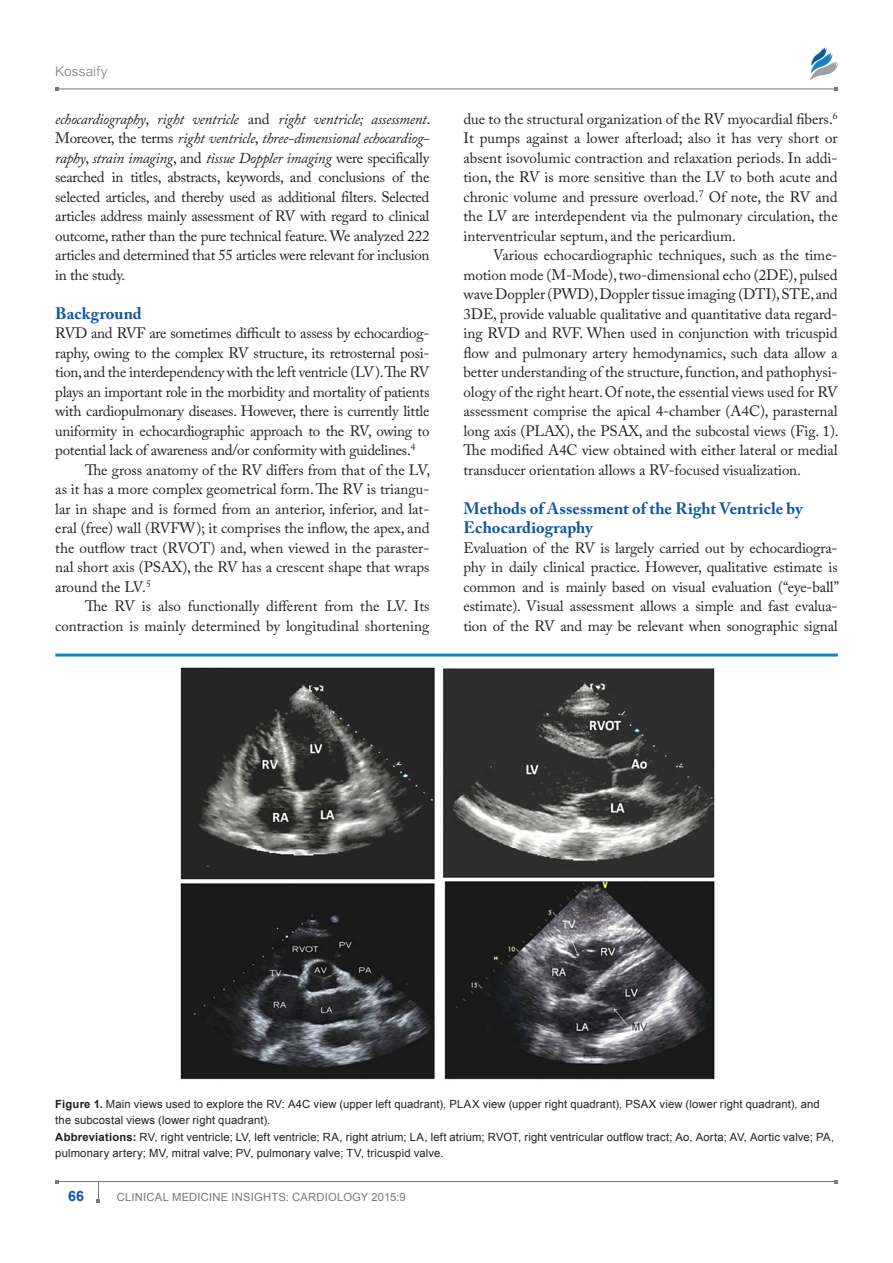
<style>
.page{position:relative;width:893px;height:1263px;background:#fff}
.page>*{position:absolute;margin:0;border:0;box-sizing:border-box;transform-origin:0 0}
.t1{font:700 16.5px/19.5px "Adobe Caslon Pro";color:#1055a4}
.Tx{font:15px/19.5px "Adobe Caslon Pro";color:#231f20;text-align:justify}
.TxF{font:15px/19.5px "Adobe Caslon Pro";letter-spacing:-.02em;color:#231f20;text-align:justify}
.RunF-folio{font:700 14.25px "Arial";color:#1055a4}
.RunH{font:300 13.5px "Arial MT Std";letter-spacing:.01em;color:#76787b}
.FigC{font:11.25px/16.5px "Arial";letter-spacing:.015em;color:#231f20}
.RunF{font:11.25px "Arial";letter-spacing:.015em;color:#76787b}
.s1{font-style:italic}
.s2{font-weight:700}
</style>
<div class="page">
<hr style="left:57px;top:89px;width:779px;height:1px;background:#76787b">
<hr style="left:57px;top:1181px;width:779px;height:1px;background:#76787b">
<img style="left:810px;top:47px;width:29px;height:33px">
<svg style="left:97px;top:1182px;width:3px;height:20px"></svg>
<hr style="left:55px;top:653px;width:783px;height:3px;background:#1582c5">
<img style="left:180px;top:668px;width:535px;height:412px">
<p class="RunH" style="left:55px;top:63px;width:54px">Kossaify</p>
<p class="TxF" style="left:55px;top:109px;width:377px"><span class="s1">echocardiography</span>, <span class="s1">right ventricle</span> and <span class="s1">right ventricle; assessment</span>.<br>Moreover, the terms <span class="s1">right ventricle</span>, <span class="s1">three-dimensional echocardiog&shy;raphy</span>, <span class="s1">strain imaging</span>, and <span class="s1">tissue Doppler imaging</span> were specifically searched in titles, abstracts, keywords, and conclusions of the selected articles, and thereby used as additional filters. Selected articles address mainly assessment of RV with regard to clinical outcome, rather than the pure technical feature. We analyzed 222 articles and determined that 55 articles were relevant for inclusion in the study.</p>
<h1 class="t1" style="left:55px;top:303px;width:88px">Background</h1>
<p class="TxF" style="left:55px;top:323px;width:376px">RVD and RVF are sometimes difficult to assess by echocardiog&shy;raphy, owing to the complex RV structure, its retrosternal posi&shy;tion, and the interdependency with the left ventricle (LV).The RV plays an important role in the morbidity and mortality of patients with cardiopulmonary diseases. However, there is currently little uniformity in echocardiographic approach to the RV, owing to potential lack of awareness and/or conformity with guidelines.<sup>4</sup></p>
<p class="Tx" style="left:55px;top:460px;width:377px;text-indent:30px">The gross anatomy of the RV differs from that of the LV, as it has a more complex geometrical form. The RV is triangu&shy;lar in shape and is formed from an anterior, inferior, and lat&shy;eral (free) wall (RVFW); it comprises the inflow, the apex, and the outflow tract (RVOT) and, when viewed in the paraster&shy;nal short axis (PSAX), the RV has a crescent shape that wraps around the LV.<sup>5</sup></p>
<p class="Tx" style="left:55px;top:596px;width:376px;text-align:right">The RV is also functionally different from the LV. Its contraction is mainly determined by longitudinal shortening</p>
<p class="Tx" style="left:463px;top:109px;width:376px">due to the structural organization of the RV myocardial fibers.<sup>6<br></sup>It pumps against a lower afterload; also it has very short or absent isovolumic contraction and relaxation periods. In addi&shy;tion, the RV is more sensitive than the LV to both acute and chronic volume and pressure overload.<sup>7</sup> Of note, the RV and the LV are interdependent via the pulmonary circulation, the interventricular septum, and the pericardium.</p>
<p class="Tx" style="left:463px;top:245px;width:377px;text-indent:30px">Various echocardiographic techniques, such as the time&shy;motion mode (M-Mode), two-dimensional echo (2DE), pulsed wave Doppler (PWD), Doppler tissue imaging (DTI), STE, and 3DE, provide valuable qualitative and quantitative data regard&shy;ing RVD and RVF. When used in conjunction with tricuspid flow and pulmonary artery hemodynamics, such data allow a better understanding of the structure, function, and pathophysi&shy;ology of the right heart. Of note, the essential views used for RV assessment comprise the apical 4-chamber (A4C), parasternal long axis (PLAX), the PSAX, and the subcostal views (Fig. 1).<br>The modified A4C view obtained with either lateral or medial transducer orientation allows a RV-focused visualization.</p>
<h1 class="t1" style="left:463px;top:498px;width:341px">Methods of Assessment of the Right Ventricle by<br>Echocardiography</h1>
<p class="TxF" style="left:463px;top:538px;width:377px">Evaluation of the RV is largely carried out by echocardiogra&shy;phy in daily clinical practice. However, qualitative estimate is common and is mainly based on visual evaluation (“eye-ball” estimate). Visual assessment allows a simple and fast evalua&shy;tion of the RV and may be relevant when sonographic signal</p>
<p class="FigC" style="left:55px;top:1096px;width:766px"><span class="s2">Figure 1.</span> Main views used to explore the RV: A4C view (upper left quadrant), PLAX view (upper right quadrant), PSAX view (lower right quadrant), and the subcostal views (lower right quadrant).</p>
<p class="FigC" style="left:55px;top:1129px;width:780px"><span class="s2">Abbreviations:</span> RV, right ventricle; LV, left ventricle; RA, right atrium; LA, left atrium; RVOT, right ventricular outflow tract; Ao, Aorta; AV, Aortic valve; PA, pulmonary artery; MV, mitral valve; PV, pulmonary valve; TV, tricuspid valve.</p>
<p class="RunF-folio" style="left:68px;top:1186px;width:18px">66</p>
<p class="RunF" style="left:117px;top:1189px;width:290px">Clinical Medicine I nsights: Cardiology 2015:9</p>
</div>
